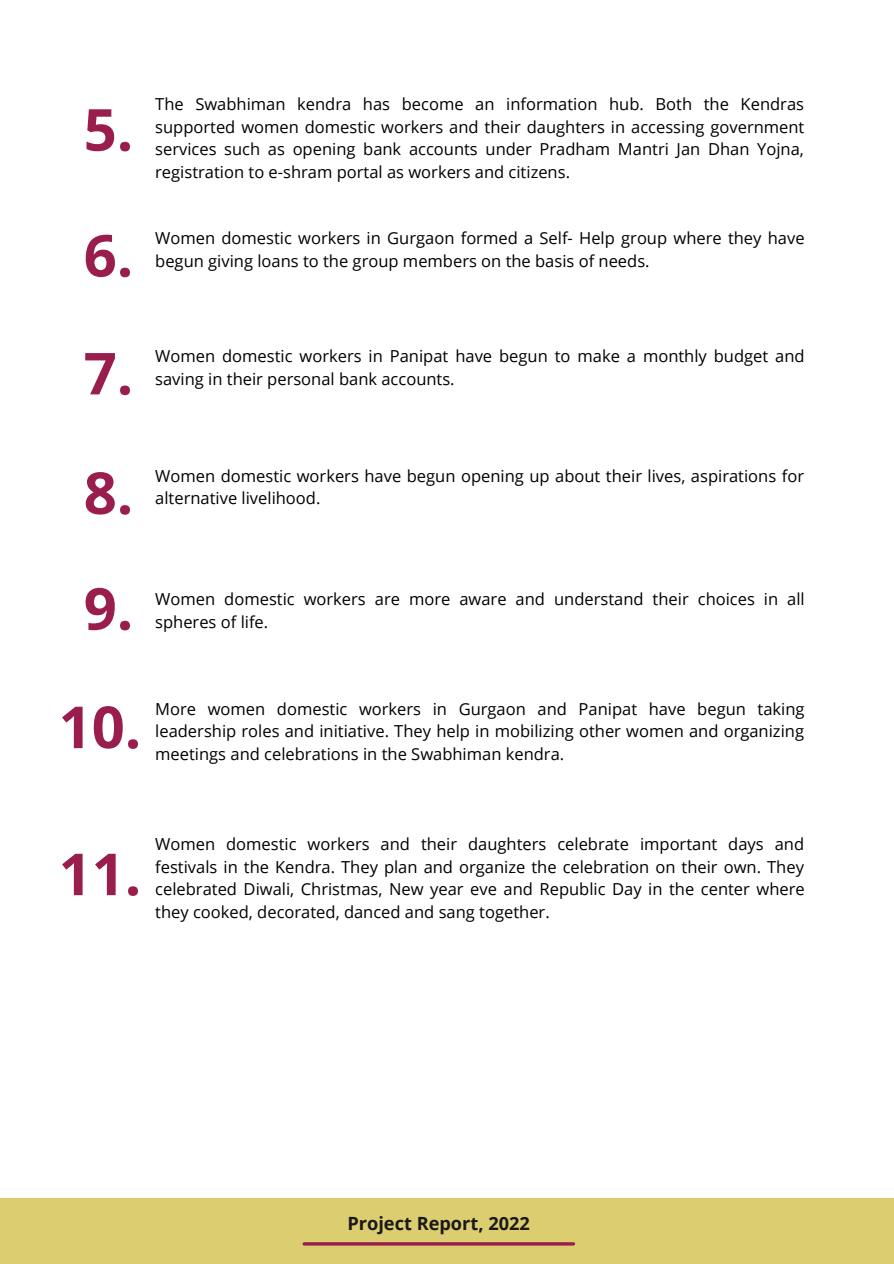
<style>
.page{position:relative;width:894px;height:1264px;background:#fff}
.page>*{position:absolute;margin:0;border:0;box-sizing:border-box;transform-origin:0 0}
.t1{font:700 57.9px/125.9px "Open Sans";color:#991d4d}
.t2{font:700 18.15px "Open Sans";color:#191919}
.t3{font:16.5px/22.5px "Open Sans";color:#000}
</style>
<div class="page">
<div style="left:0;top:1198px;width:893px;height:65px;background:#dcce70"></div>
<hr style="left:304px;top:1242px;width:269px;height:3px;background:#991d4d">
<h1 class="t1" style="left:84px;top:65px;width:51px">5.<br>6.</h1>
<p class="t3" style="left:155px;top:92px;width:650px;text-align:justify">The Swabhiman kendra has become an information hub. Both the Kendras supported women domestic workers and their daughters in accessing government services such as opening bank accounts under Pradham Mantri Jan Dhan Yojna, registration to e-shram portal as workers and citizens.</p>
<p class="t3" style="left:155px;top:227px;width:650px">Women domestic workers in Gurgaon formed a Self- Help group where they have begun giving loans to the group members on the basis of needs.</p>
<h1 class="t1" style="left:84px;top:309px;width:51px">7.</h1>
<p class="t3" style="left:155px;top:344px;width:650px">Women domestic workers in Panipat have begun to make a monthly budget and saving in their personal bank accounts.</p>
<h1 class="t1" style="left:84px;top:428px;width:51px">8.</h1>
<p class="t3" style="left:155px;top:464px;width:650px">Women domestic workers have begun opening up about their lives, aspirations for alternative livelihood.</p>
<h1 class="t1" style="left:59px;top:548px;width:84px;line-height:118.4px;text-align:center">9.<br>10.</h1>
<p class="t3" style="left:155px;top:587px;width:651px">Women domestic workers are more aware and understand their choices in all spheres of life.</p>
<p class="t3" style="left:155px;top:697px;width:650px;text-align:justify">More women domestic workers in Gurgaon and Panipat have begun taking leadership roles and initiative. They help in mobilizing other women and organizing meetings and celebrations in the Swabhiman kendra.</p>
<h1 class="t1" style="left:59px;top:809px;width:84px">11.</h1>
<p class="t3" style="left:155px;top:832px;width:650px;text-align:justify">Women domestic workers and their daughters celebrate important days and festivals in the Kendra. They plan and organize the celebration on their own. They celebrated Diwali, Christmas, New year eve and Republic Day in the center where they cooked, decorated, danced and sang together.</p>
<p class="t2" style="left:347px;top:1210px;width:184px">Project Report, 2022</p>
</div>
